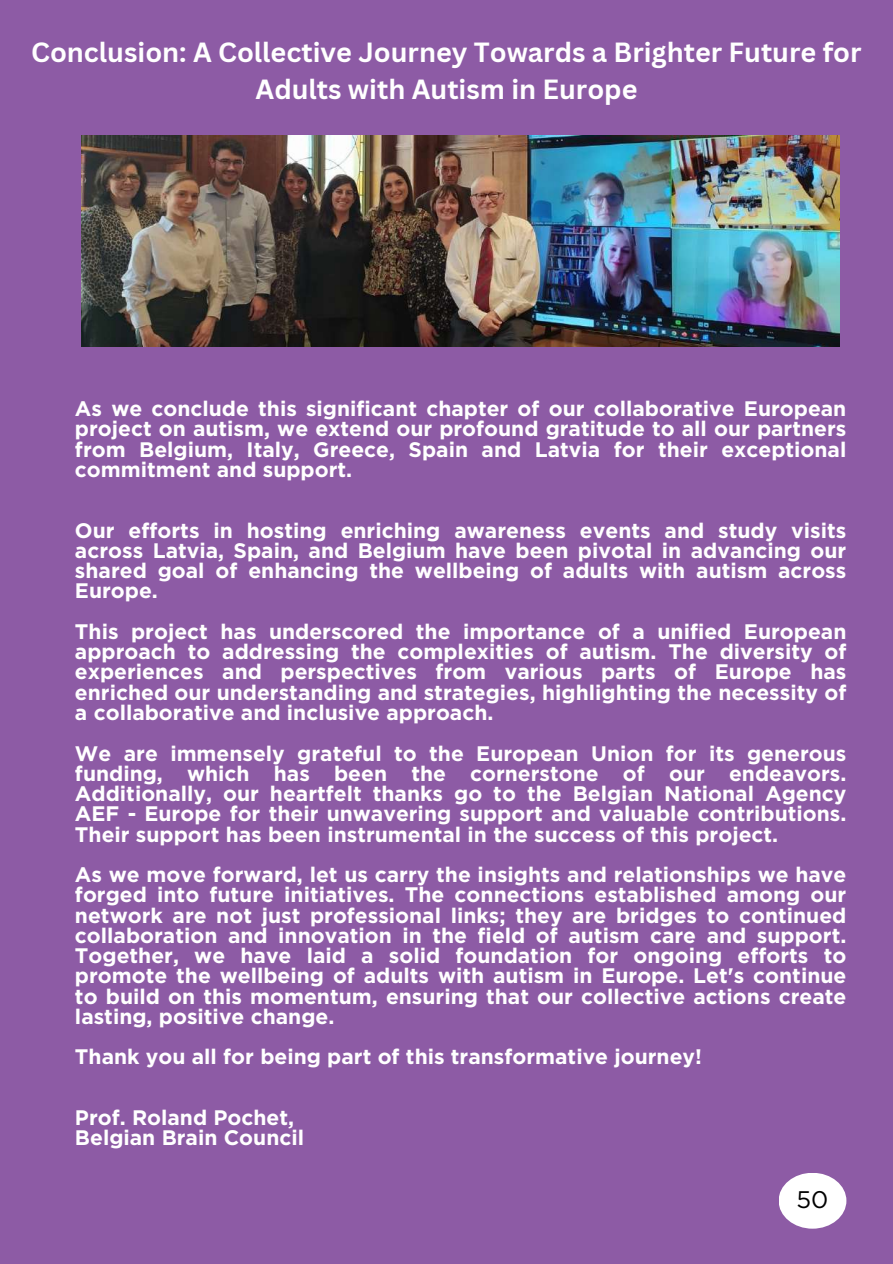
<style>
.page{position:relative;width:893px;height:1264px;background:#fff}
.page>*{position:absolute;margin:0;border:0;box-sizing:border-box;transform-origin:0 0}
.t1{font:700 27px/37.2px "Canva Sans";color:#fff;text-align:center}
.t2{font:24px "Gotham";color:#000}
.t3{font:700 21px/20.2px "Gotham";color:#fff;text-align:justify}
</style>
<div class="page">
<div style="left:0;top:0;width:892px;height:1263px;background:#8d5ba5"></div>
<img style="left:81px;top:136px;width:758px;height:210px">
<div style="left:778px;top:1172px;width:68px;height:56px;background:#fff;border-radius:50%"></div>
<p class="t1" style="left:31px;top:33px;width:831px">Conclusion: A Collective Journey Towards a Brighter Future for<br>Adults with Autism in Europe</p>
<p class="t3" style="left:75px;top:398px;width:772px">As we conclude this significant chapter of our collaborative European project on autism, we extend our profound gratitude to all our partners from Belgium, Italy, Greece, Spain and Latvia for their exceptional commitment and support.</p>
<p class="t3" style="left:75px;top:520px;width:772px">Our efforts in hosting enriching awareness events and study visits across Latvia, Spain, and Belgium have been pivotal in advancing our shared goal of enhancing the wellbeing of adults with autism across Europe.</p>
<p class="t3" style="left:75px;top:621px;width:772px">This project has underscored the importance of a unified European approach to addressing the complexities of autism. The diversity of experiences and perspectives from various parts of Europe has enriched our understanding and strategies, highlighting the necessity of a collaborative and inclusive approach.</p>
<p class="t3" style="left:75px;top:742px;width:772px">We are immensely grateful to the European Union for its generous funding, which has been the cornerstone of our endeavors.<br>Additionally, our heartfelt thanks go to the Belgian National Agency AEF - Europe for their unwavering support and valuable contributions.<br>Their support has been instrumental in the success of this project.</p>
<p class="t3" style="left:75px;top:864px;width:772px">As we move forward, let us carry the insights and relationships we have forged into future initiatives. The connections established among our network are not just professional links; they are bridges to continued collaboration and innovation in the field of autism care and support.<br>Together, we have laid a solid foundation for ongoing efforts to promote the wellbeing of adults with autism in Europe. Let's continue to build on this momentum, ensuring that our collective actions create lasting, positive change.</p>
<p class="t3" style="left:75px;top:1046px;width:628px">Thank you all for being part of this transformative journey!</p>
<p class="t3" style="left:75px;top:1107px;width:230px">Prof. Roland Pochet,<br>Belgian Brain Council</p>
<p class="t2" style="left:796px;top:1184px;width:33px">50</p>
</div>
